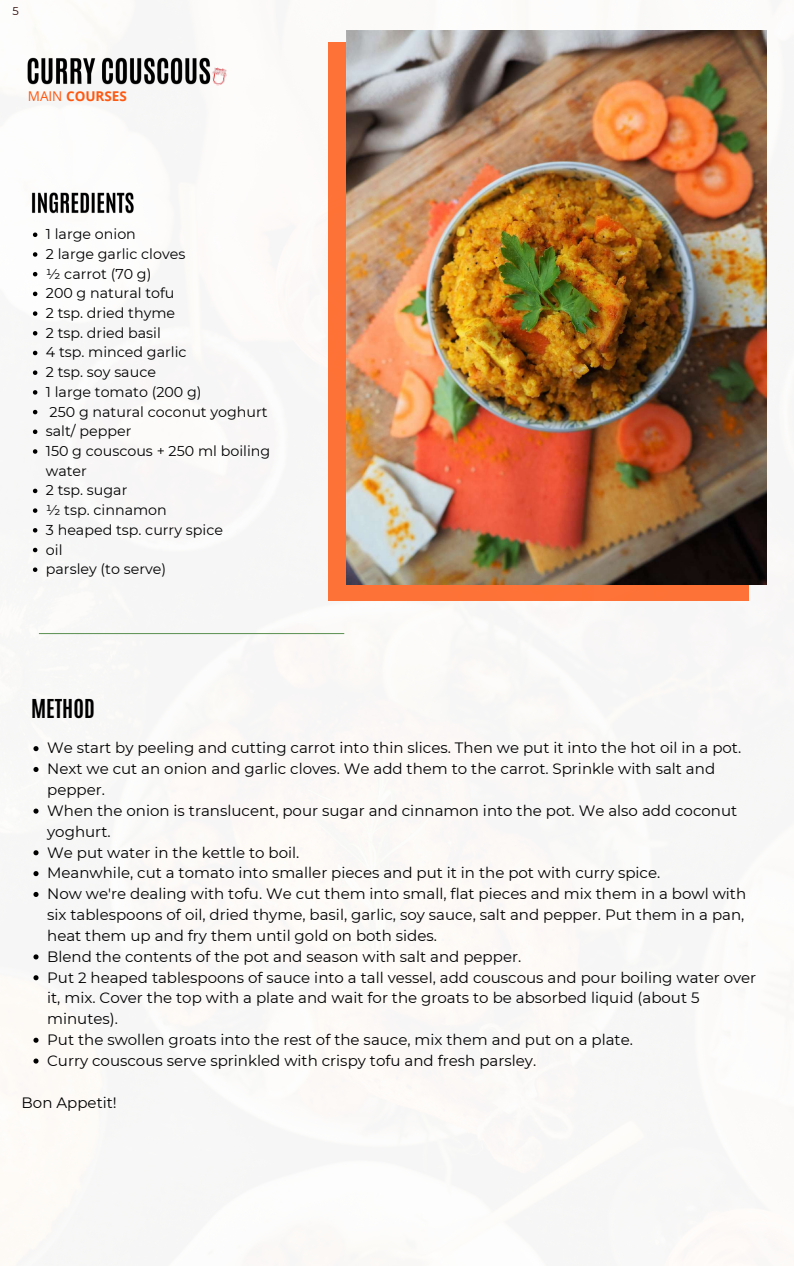
<style>
.page{position:relative;width:794px;height:1266px;background:#fff}
.page>*{position:absolute;margin:0;border:0;box-sizing:border-box;transform-origin:0 0}
.t1{font:700 21.75px "Antonio";color:#000}
.t2{font:15px/20.9px "Montserrat";color:#000}
.t3{font:14.25px/19.7px "Montserrat";color:#000}
.t4{font:700 13.5px "Open Sans";color:#ff5811}
.t5{font:11.25px "Montserrat";color:#270404}
.s1{font-weight:400}
</style>
<div class="page">
<div style="left:328px;top:42px;width:420px;height:558px;background:#fd7236"></div>
<hr style="left:39px;top:633px;width:305px;height:1px;background:#5a8f4f">
<img style="left:27px;top:57px;width:184px;height:29px">
<img style="left:210px;top:67px;width:17px;height:19px">
<img style="left:347px;top:31px;width:418px;height:553px">
<svg style="left:33px;top:232px;width:4px;height:5px"></svg>
<svg style="left:33px;top:252px;width:4px;height:5px"></svg>
<svg style="left:33px;top:272px;width:4px;height:4px"></svg>
<svg style="left:33px;top:292px;width:4px;height:4px"></svg>
<svg style="left:33px;top:311px;width:4px;height:5px"></svg>
<svg style="left:33px;top:331px;width:4px;height:4px"></svg>
<svg style="left:33px;top:351px;width:4px;height:4px"></svg>
<svg style="left:33px;top:370px;width:4px;height:5px"></svg>
<svg style="left:33px;top:390px;width:4px;height:5px"></svg>
<svg style="left:33px;top:410px;width:4px;height:4px"></svg>
<svg style="left:33px;top:429px;width:4px;height:5px"></svg>
<svg style="left:33px;top:449px;width:4px;height:5px"></svg>
<svg style="left:33px;top:489px;width:4px;height:4px"></svg>
<svg style="left:33px;top:508px;width:4px;height:5px"></svg>
<svg style="left:33px;top:528px;width:4px;height:4px"></svg>
<svg style="left:33px;top:548px;width:4px;height:4px"></svg>
<svg style="left:33px;top:567px;width:4px;height:5px"></svg>
<img style="left:31px;top:192px;width:103px;height:22px">
<svg style="left:33px;top:746px;width:6px;height:5px"></svg>
<svg style="left:33px;top:767px;width:6px;height:5px"></svg>
<svg style="left:33px;top:808px;width:6px;height:5px"></svg>
<svg style="left:33px;top:850px;width:6px;height:5px"></svg>
<svg style="left:33px;top:871px;width:6px;height:5px"></svg>
<svg style="left:33px;top:892px;width:6px;height:5px"></svg>
<svg style="left:33px;top:954px;width:6px;height:5px"></svg>
<svg style="left:33px;top:975px;width:6px;height:5px"></svg>
<svg style="left:33px;top:1037px;width:6px;height:5px"></svg>
<svg style="left:33px;top:1058px;width:6px;height:5px"></svg>
<p class="t5" style="left:13px;top:4px;width:8px">5</p>
<p class="t4" style="left:28px;top:87px;width:101px"><span class="s1">MAIN</span> COURSES</p>
<p class="t3" style="left:46px;top:224px;width:226px">1 large onion<br>2 large garlic cloves<br>½ carrot (70 g)<br>200 g natural tofu<br>2 tsp. dried thyme<br>2 tsp. dried basil<br>4 tsp. minced garlic<br>2 tsp. soy sauce<br>1 large tomato (200 g)<br>250 g natural coconut yoghurt salt/ pepper<br>150 g couscous + 250 ml boiling water<br>2 tsp. sugar<br>½ tsp. cinnamon<br>3 heaped tsp. curry spice<br>oil<br>parsley (to serve)</p>
<h1 class="t1" style="left:31px;top:693px;width:65px">METHOD</h1>
<p class="t2" style="left:47px;top:737px;width:710px">We start by peeling and cutting carrot into thin slices. Then we put it into the hot oil in a pot.<br>Next we cut an onion and garlic cloves. We add them to the carrot. Sprinkle with salt and pepper.<br>When the onion is translucent, pour sugar and cinnamon into the pot. We also add coconut yoghurt.<br>We put water in the kettle to boil.<br>Meanwhile, cut a tomato into smaller pieces and put it in the pot with curry spice.<br>Now we're dealing with tofu. We cut them into small, flat pieces and mix them in a bowl with six tablespoons of oil, dried thyme, basil, garlic, soy sauce, salt and pepper. Put them in a pan, heat them up and fry them until gold on both sides.<br>Blend the contents of the pot and season with salt and pepper.<br>Put 2 heaped tablespoons of sauce into a tall vessel, add couscous and pour boiling water over it, mix. Cover the top with a plate and wait for the groats to be absorbed liquid (about 5 minutes).<br>Put the swollen groats into the rest of the sauce, mix them and put on a plate.<br>Curry couscous serve sprinkled with crispy tofu and fresh parsley.</p>
<p class="t2" style="left:22px;top:1091px;width:97px">Bon Appetit!</p>
</div>
